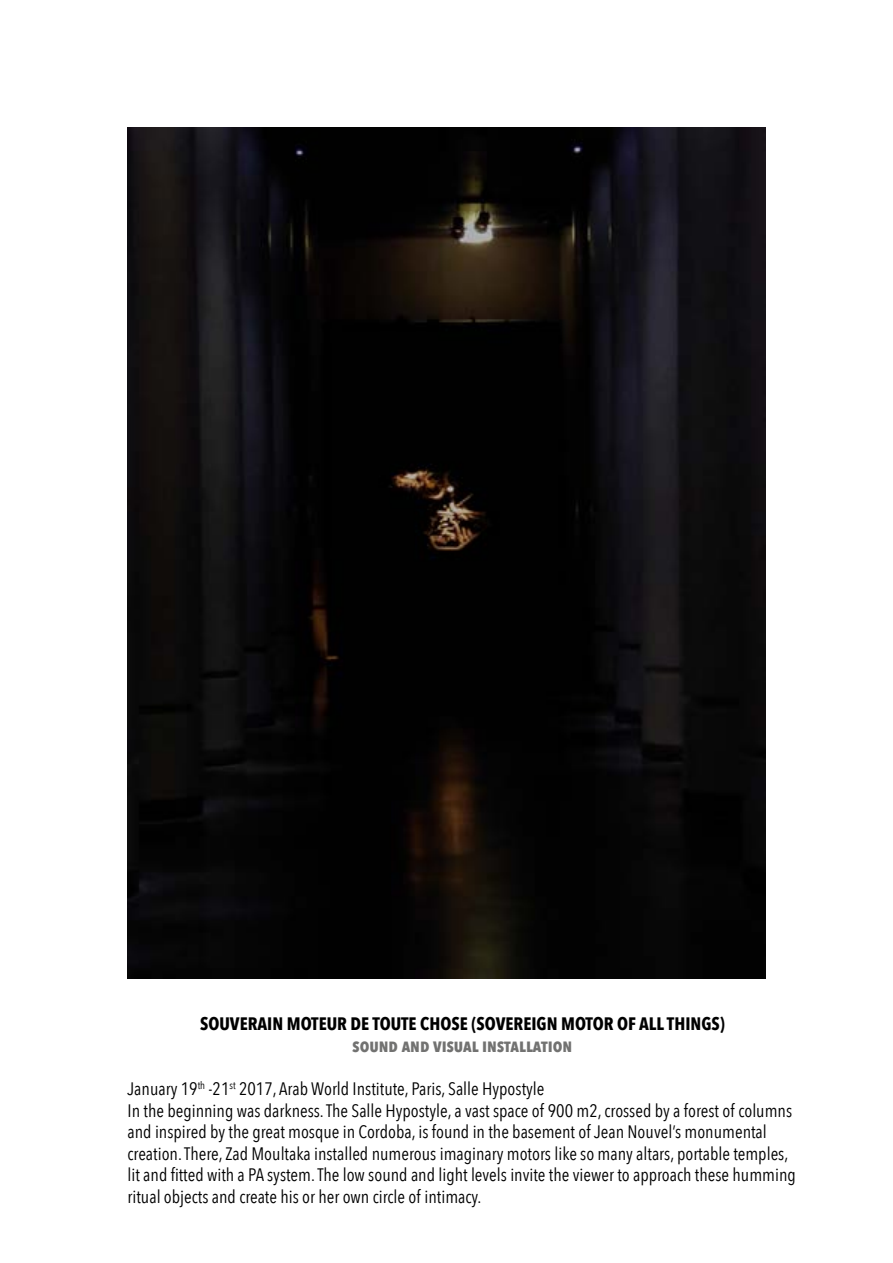
<style>
.page{position:relative;width:893px;height:1263px;background:#fff}
.page>*{position:absolute;margin:0;border:0;box-sizing:border-box;transform-origin:0 0}
.t1{font:18px/21.6px "Avenir Next Condensed";color:#000}
.t2{font:700 18px "Avenir Next Condensed";color:#000}
.t3{font:700 18px "Avenir Next Condensed";color:#727271}
</style>
<div class="page">
<img style="left:128px;top:128px;width:637px;height:850px">
<p class="t2" style="left:200px;top:1013px;width:526px">SOUVERAIN MOTEUR DE TOUTE CHOSE (SOVEREIGN MOTOR OF ALL THINGS)</p>
<p class="t3" style="left:352px;top:1034px;width:221px">sound and visual installation</p>
<p class="t1" style="left:128px;top:1077px;width:670px">January 19<sup>th</sup> -21<sup>st</sup> 2017, Arab World Institute, Paris, Salle Hypostyle<br>In the beginning was darkness. The Salle Hypostyle, a vast space of 900 m2, crossed by a forest of columns and inspired by the great mosque in Cordoba, is found in the basement of Jean Nouvel’s monumental creation. There, Zad Moultaka installed numerous imaginary motors like so many altars, portable temples, lit and fitted with a PA system. The low sound and light levels invite the viewer to approach these humming ritual objects and create his or her own circle of intimacy.</p>
</div>
